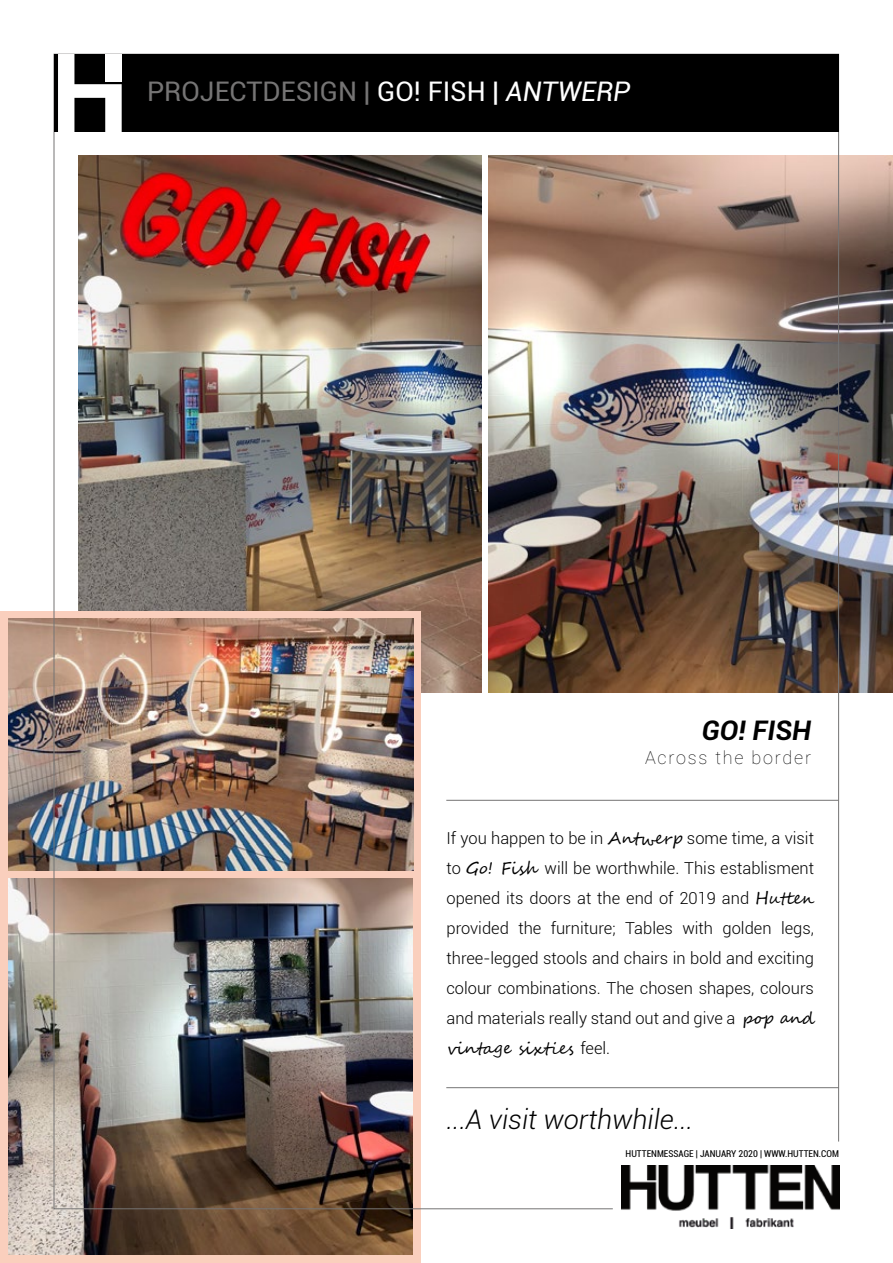
<style>
.page{position:relative;width:893px;height:1263px;background:#fff}
.page>*{position:absolute;margin:0;border:0;box-sizing:border-box;transform-origin:0 0}
.t1{font:27px "Roboto";color:#757474}
.t2{font:italic 300 27px "Roboto";color:#000}
.t3{font:italic 700 27px "Roboto";color:#000}
.t4{font:100 18px "Roboto";letter-spacing:.1em;color:#000}
.t5{font:300 16.5px/30px "Roboto";color:#000;text-align:justify}
.t6{font:16.5px "Segoe Script";color:#000}
.t7{font:condensed 9.45px "Roboto";color:#000}
.s1{color:#fff}
.s2{font-style:italic;color:#fff}
.s3{font-family:"Segoe Script";font-weight:400}
.s4{font-family:"Roboto";font-weight:300}
</style>
<div class="page">
<img style="left:839px;top:156px;width:54px;height:537px">
<div style="left:0;top:611px;width:421px;height:652px;background:#facfbd"></div>
<img style="left:8px;top:878px;width:404px;height:376px">
<img style="left:8px;top:618px;width:46px;height:253px">
<img style="left:54px;top:132px;width:785px;height:1077px">
<div style="left:54px;top:54px;width:785px;height:78px;background:#000"></div>
<svg style="left:58px;top:54px;width:64px;height:78px"></svg>
<div style="left:105px;top:54px;width:17px;height:27px;background:#fff"></div>
<img style="left:622px;top:1165px;width:218px;height:63px">
<hr style="left:446px;top:800px;width:392px;height:1px;background:#757474">
<hr style="left:446px;top:1087px;width:393px;height:1px;background:#757474">
<h1 class="t1" style="left:147px;top:72px;width:485px">PROJECTDESIGN | <span class="s1">GO! FISH |</span> <span class="s2">ANTWERP</span></h1>
<h1 class="t3" style="left:702px;top:712px;width:111px">GO! FISH</h1>
<p class="t4" style="left:645px;top:745px;width:167px">Across the border</p>
<p class="t5" style="left:446px;top:822px;width:369px">If you happen to be in <span class="s3">Antwerp</span> some time, a visit to <span class="s3">Go! Fish</span> will be worthwhile. This establisment opened its doors at the end of 2019 and <span class="s3">Hutten </span>provided the furniture; Tables with golden legs, three-legged stools and chairs in bold and exciting colour combinations. The chosen shapes, colours and materials really stand out and give a <span class="s3">pop and</span></p>
<p class="t6" style="left:446px;top:1035px;width:165px">vintage sixties <span class="s4">feel.</span></p>
<h1 class="t2" style="left:446px;top:1101px;width:248px">...A visit worthwhile...</h1>
<p class="t7" style="left:626px;top:1147px;width:215px">HUTTENMESSAGE | JANUARY 2020 | WWW.HUTTEN.COM</p>
</div>
